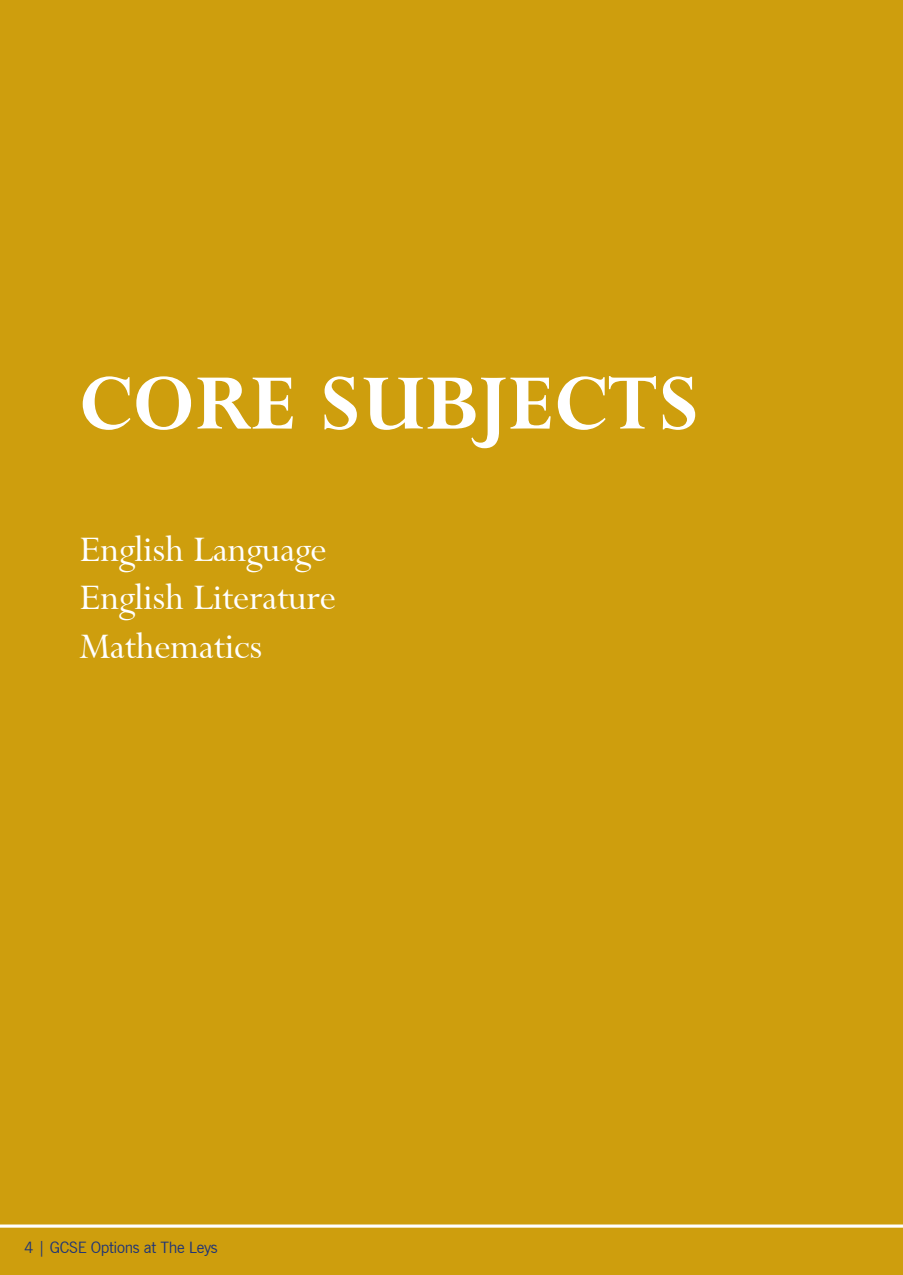
<style>
.page{position:relative;width:903px;height:1275px;background:#ce9e0d}
.page>*{position:absolute;margin:0;border:0;box-sizing:border-box;transform-origin:0 0}
.t1{font:700 87.5px "Lapidary 333 BT";color:#fff}
.t2{font:40.25px/48.3px "Lapidary 333 BT";color:#fff}
.t3{font:15.75px "News Gothic BT";letter-spacing:-.02em;color:#1e3478}
</style>
<div class="page">
<svg style="left:0;top:1224px;width:903px;height:4px;background:#f4eacb"></svg>
<h1 class="t1" style="left:79px;top:352px;width:623px">CORE SUBJECTS</h1>
<p class="t2" style="left:79px;top:525px;width:258px">English Language<br>English Literature<br>Mathematics</p>
<p class="t3" style="left:24px;top:1238px;width:195px">4 | GCSE Options at The Leys</p>
</div>
